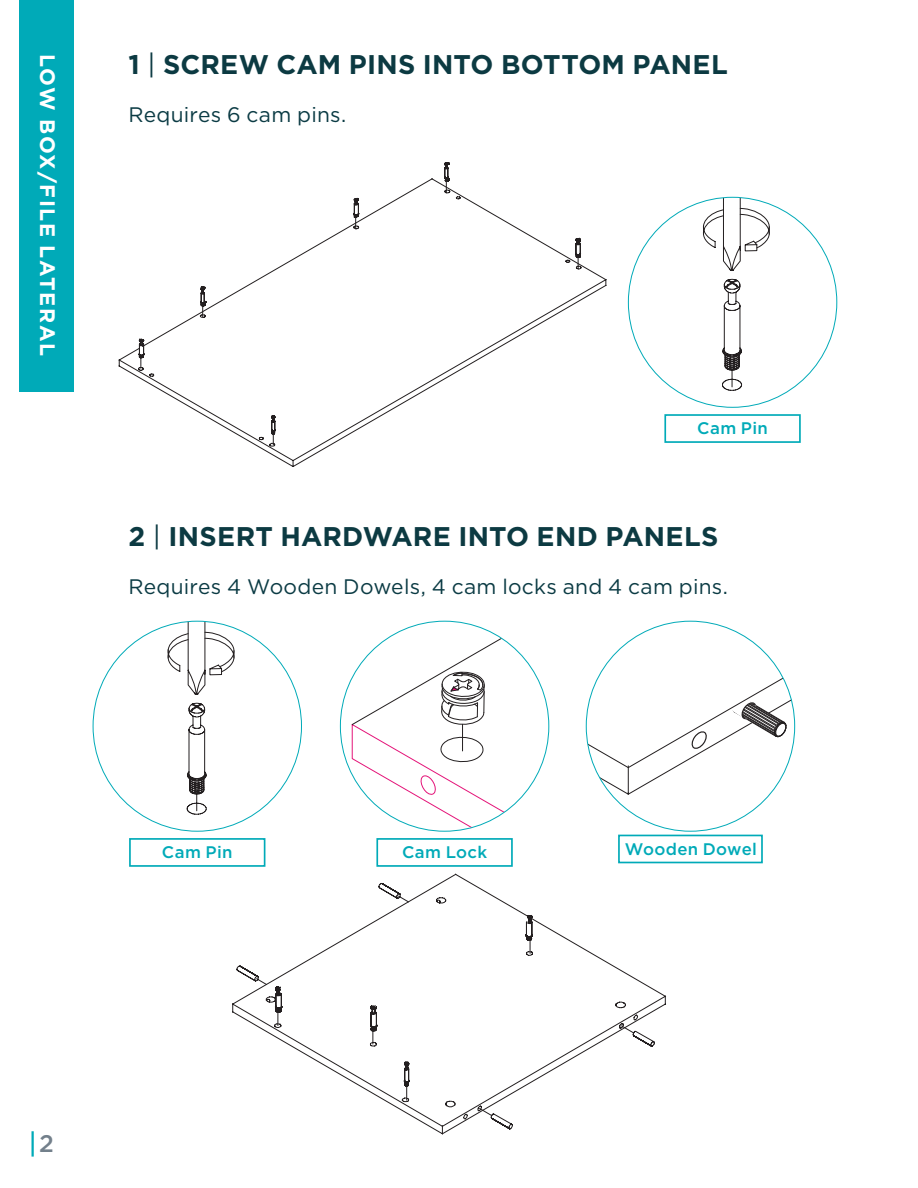
<style>
.page{position:relative;width:918px;height:1188px;background:#fff}
.page>*{position:absolute;margin:0;border:0;box-sizing:border-box;transform-origin:0 0}
.t1{font:700 27px "Gotham";letter-spacing:.005em;color:#0c3a42}
.t2{font:500 24px "Gotham";color:#73808b}
.t3{font:21px "Gotham";letter-spacing:.01em;color:#0b3b44}
.t4{font:700 21px "Gotham";letter-spacing:.07em;color:#fff}
.t5{font:500 16.8px "Gotham";letter-spacing:.015em;color:#00aab8}
.s1{font-weight:400}
</style>
<div class="page">
<svg style="left:93px;top:621px;width:209px;height:210px"></svg>
<svg style="left:628px;top:197px;width:209px;height:210px"></svg>
<svg style="left:340px;top:621px;width:209px;height:210px"></svg>
<svg style="left:586px;top:621px;width:209px;height:210px"></svg>
<div style="left:20px;top:0;width:54px;height:392px;background:#00aab8"></div>
<svg style="left:119px;top:266px;width:487px;height:201px"></svg>
<svg style="left:138px;top:162px;width:445px;height:283px"></svg>
<svg style="left:232px;top:877px;width:423px;height:254px"></svg>
<div style="left:129px;top:838px;width:136px;height:29px;border:2px solid #00aab8"></div>
<div style="left:664px;top:414px;width:137px;height:29px;border:2px solid #00aab8"></div>
<div style="left:376px;top:838px;width:137px;height:29px;border:2px solid #00aab8"></div>
<div style="left:618px;top:835px;width:145px;height:28px;border:2px solid #00aab8"></div>
<hr style="left:32px;top:1131px;width:2px;height:26px;background:#00aab8">
<p class="t4" style="left:60px;top:54px;width:303px;rotate:90deg">LOW BOX/FILE LATERAL</p>
<p class="t1" style="left:129px;top:49px;width:601px">1 <span class="s1">|</span> SCREW CAM PINS INTO BOTTOM PANEL</p>
<p class="t3" style="left:129px;top:103px;width:219px">Requires 6 cam pins.</p>
<p class="t5" style="left:697px;top:418px;width:72px">Cam Pin</p>
<p class="t1" style="left:129px;top:521px;width:592px">2 <span class="s1">|</span> INSERT HARDWARE INTO END PANELS</p>
<p class="t3" style="left:129px;top:575px;width:601px">Requires 4 Wooden Dowels, 4 cam locks and 4 cam pins.</p>
<p class="t5" style="left:162px;top:842px;width:72px">Cam Pin</p>
<p class="t5" style="left:402px;top:842px;width:87px">Cam Lock</p>
<p class="t5" style="left:625px;top:840px;width:134px">Wooden Dowel</p>
<p class="t2" style="left:39px;top:1130px;width:16px">2</p>
</div>
